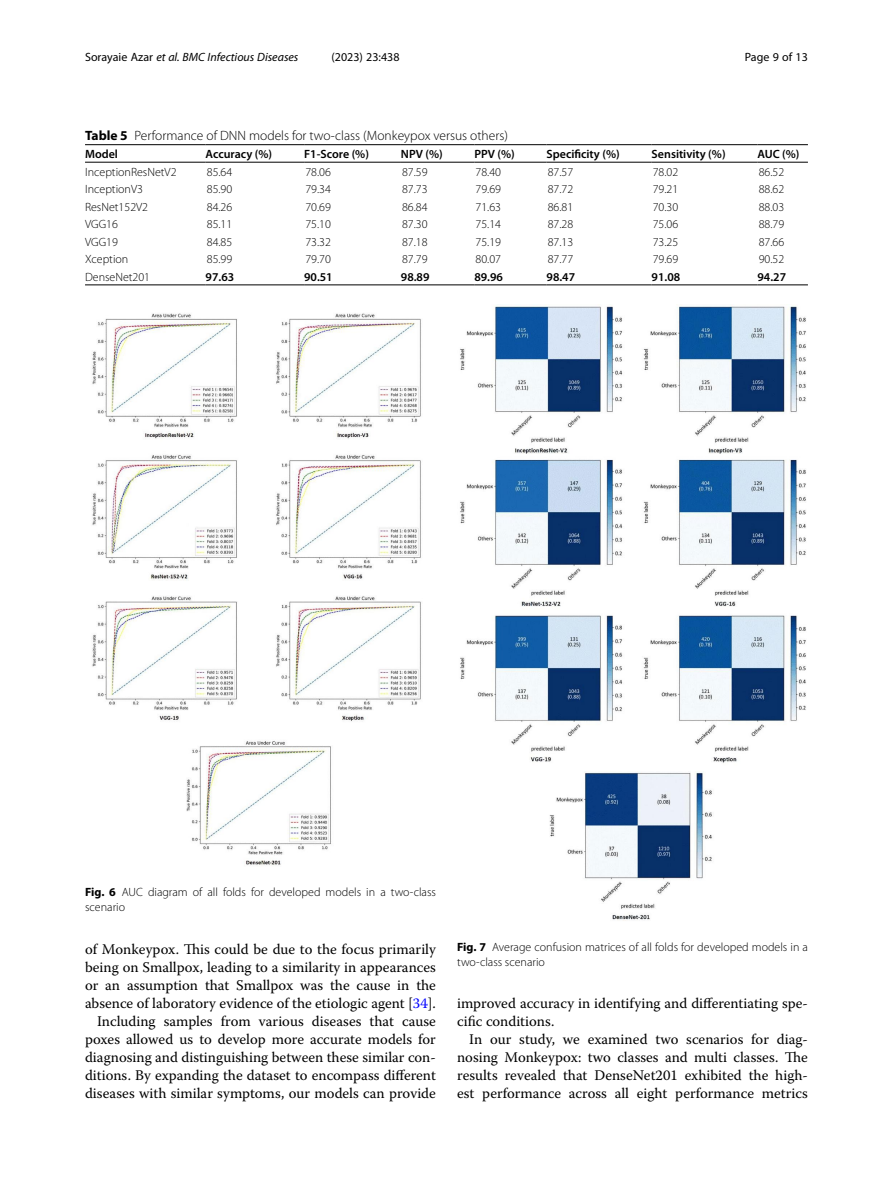
<style>
.page{position:relative;width:893px;height:1191px;background:#fff}
.page>*{position:absolute;margin:0;border:0;box-sizing:border-box;transform-origin:0 0}
.Body_Text_Indent{font:14.7px/18px "Warnock Pro";color:#000;text-align:justify}
.Table_Caption{font:300 13.5px "Myriad Pro";color:#000}
.Table_Body_Tab5_Deci{font:300 12px "Myriad Pro";color:#000}
.Figure_Caption{font:300 12px/15px "Myriad Pro";color:#000}
.Table_Head{font:600 12px "Myriad Pro";color:#000}
.Table_Body{font:300 12px "Myriad Pro";color:#000}
.t1{font:italic 12px "Myriad Pro";color:#000}
.Table_Body_Tab5_Deci-2{font:600 12px "Myriad Pro";color:#000}
.t2{font:12px "Myriad Pro";color:#000}
.s1{font-style:normal}
.s2{font-weight:700}
.s3{color:#00f}
</style>
<div class="page">
<hr style="left:85px;top:162px;width:121px;height:1px;background:#000">
<hr style="left:206px;top:144px;width:98px;height:1px;background:#000">
<hr style="left:206px;top:162px;width:98px;height:1px;background:#000">
<hr style="left:304px;top:144px;width:97px;height:1px;background:#000">
<hr style="left:304px;top:162px;width:97px;height:1px;background:#000">
<hr style="left:401px;top:144px;width:73px;height:1px;background:#000">
<hr style="left:401px;top:162px;width:73px;height:1px;background:#000">
<hr style="left:474px;top:144px;width:73px;height:1px;background:#000">
<hr style="left:474px;top:162px;width:73px;height:1px;background:#000">
<hr style="left:547px;top:144px;width:105px;height:1px;background:#000">
<hr style="left:547px;top:162px;width:105px;height:1px;background:#000">
<hr style="left:652px;top:144px;width:105px;height:1px;background:#000">
<hr style="left:652px;top:162px;width:105px;height:1px;background:#000">
<hr style="left:757px;top:144px;width:51px;height:1px;background:#000">
<hr style="left:757px;top:162px;width:51px;height:1px;background:#000">
<hr style="left:85px;top:285px;width:121px;height:1px;background:#000">
<hr style="left:206px;top:285px;width:98px;height:1px;background:#000">
<hr style="left:304px;top:285px;width:97px;height:1px;background:#000">
<hr style="left:401px;top:285px;width:73px;height:1px;background:#000">
<hr style="left:474px;top:285px;width:73px;height:1px;background:#000">
<hr style="left:547px;top:285px;width:105px;height:1px;background:#000">
<hr style="left:652px;top:285px;width:105px;height:1px;background:#000">
<hr style="left:757px;top:285px;width:51px;height:1px;background:#000">
<hr style="left:85px;top:144px;width:121px;height:1px;background:#000">
<img style="left:460px;top:305px;width:346px;height:616px">
<img style="left:92px;top:313px;width:329px;height:552px">
<p class="t1" style="left:85px;top:50px;width:215px"><span class="s1">Sorayaie Azar</span> et al. BMC Infectious Diseases</p>
<p class="t2" style="left:331px;top:50px;width:70px">(2023) 23:438</p>
<p class="t2" style="left:745px;top:50px;width:65px">Page 9 of 13</p>
<p class="Table_Caption" style="left:85px;top:128px;width:424px"><span class="s2">Table 5</span> Performance of DNN models for two-class (Monkeypox versus others)</p>
<p class="Table_Head" style="left:85px;top:146px;width:34px">Model</p>
<p class="Table_Head" style="left:206px;top:146px;width:68px">Accuracy (%)</p>
<p class="Table_Head" style="left:304px;top:146px;width:66px">F1-Score (%)</p>
<p class="Table_Head" style="left:401px;top:146px;width:43px">NPV (%)</p>
<p class="Table_Head" style="left:474px;top:146px;width:42px">PPV (%)</p>
<p class="Table_Head" style="left:547px;top:146px;width:75px">Specificity (%)</p>
<p class="Table_Head" style="left:652px;top:146px;width:75px">Sensitivity (%)</p>
<p class="Table_Head" style="left:757px;top:146px;width:43px">AUC (%)</p>
<p class="Table_Body" style="left:85px;top:165px;width:93px">InceptionResNetV2</p>
<p class="Table_Body_Tab5_Deci" style="left:207px;top:165px;width:27px">85.64</p>
<p class="Table_Body_Tab5_Deci" style="left:305px;top:165px;width:27px">78.06</p>
<p class="Table_Body_Tab5_Deci" style="left:402px;top:165px;width:27px">87.59</p>
<p class="Table_Body_Tab5_Deci" style="left:476px;top:165px;width:27px">78.40</p>
<p class="Table_Body_Tab5_Deci" style="left:548px;top:165px;width:27px">87.57</p>
<p class="Table_Body_Tab5_Deci" style="left:653px;top:165px;width:27px">78.02</p>
<p class="Table_Body_Tab5_Deci" style="left:759px;top:165px;width:27px">86.52</p>
<p class="Table_Body" style="left:85px;top:182px;width:59px">InceptionV3</p>
<p class="Table_Body_Tab5_Deci" style="left:207px;top:182px;width:27px">85.90</p>
<p class="Table_Body_Tab5_Deci" style="left:305px;top:182px;width:27px">79.34</p>
<p class="Table_Body_Tab5_Deci" style="left:402px;top:182px;width:27px">87.73</p>
<p class="Table_Body_Tab5_Deci" style="left:476px;top:182px;width:27px">79.69</p>
<p class="Table_Body_Tab5_Deci" style="left:548px;top:182px;width:27px">87.72</p>
<p class="Table_Body_Tab5_Deci" style="left:653px;top:182px;width:27px">79.21</p>
<p class="Table_Body_Tab5_Deci" style="left:759px;top:182px;width:27px">88.62</p>
<p class="Table_Body" style="left:85px;top:200px;width:65px">ResNet152V2</p>
<p class="Table_Body_Tab5_Deci" style="left:207px;top:200px;width:27px">84.26</p>
<p class="Table_Body_Tab5_Deci" style="left:305px;top:200px;width:27px">70.69</p>
<p class="Table_Body_Tab5_Deci" style="left:402px;top:200px;width:27px">86.84</p>
<p class="Table_Body_Tab5_Deci" style="left:476px;top:200px;width:27px">71.63</p>
<p class="Table_Body_Tab5_Deci" style="left:548px;top:200px;width:27px">86.81</p>
<p class="Table_Body_Tab5_Deci" style="left:653px;top:200px;width:27px">70.30</p>
<p class="Table_Body_Tab5_Deci" style="left:759px;top:200px;width:27px">88.03</p>
<p class="Table_Body" style="left:85px;top:217px;width:34px">VGG16</p>
<p class="Table_Body_Tab5_Deci" style="left:207px;top:217px;width:27px">85.11</p>
<p class="Table_Body_Tab5_Deci" style="left:305px;top:217px;width:27px">75.10</p>
<p class="Table_Body_Tab5_Deci" style="left:402px;top:217px;width:27px">87.30</p>
<p class="Table_Body_Tab5_Deci" style="left:476px;top:217px;width:27px">75.14</p>
<p class="Table_Body_Tab5_Deci" style="left:548px;top:217px;width:27px">87.28</p>
<p class="Table_Body_Tab5_Deci" style="left:653px;top:217px;width:27px">75.06</p>
<p class="Table_Body_Tab5_Deci" style="left:759px;top:217px;width:27px">88.79</p>
<p class="Table_Body" style="left:85px;top:235px;width:34px">VGG19</p>
<p class="Table_Body_Tab5_Deci" style="left:207px;top:235px;width:27px">84.85</p>
<p class="Table_Body_Tab5_Deci" style="left:305px;top:235px;width:27px">73.32</p>
<p class="Table_Body_Tab5_Deci" style="left:402px;top:235px;width:27px">87.18</p>
<p class="Table_Body_Tab5_Deci" style="left:476px;top:235px;width:27px">75.19</p>
<p class="Table_Body_Tab5_Deci" style="left:548px;top:235px;width:27px">87.13</p>
<p class="Table_Body_Tab5_Deci" style="left:653px;top:235px;width:27px">73.25</p>
<p class="Table_Body_Tab5_Deci" style="left:759px;top:235px;width:27px">87.66</p>
<p class="Table_Body" style="left:85px;top:252px;width:45px">Xception</p>
<p class="Table_Body_Tab5_Deci" style="left:207px;top:252px;width:27px">85.99</p>
<p class="Table_Body_Tab5_Deci" style="left:305px;top:252px;width:27px">79.70</p>
<p class="Table_Body_Tab5_Deci" style="left:402px;top:252px;width:27px">87.79</p>
<p class="Table_Body_Tab5_Deci" style="left:476px;top:252px;width:27px">80.07</p>
<p class="Table_Body_Tab5_Deci" style="left:548px;top:252px;width:27px">87.77</p>
<p class="Table_Body_Tab5_Deci" style="left:653px;top:252px;width:27px">79.69</p>
<p class="Table_Body_Tab5_Deci" style="left:759px;top:252px;width:27px">90.52</p>
<p class="Table_Body" style="left:85px;top:270px;width:67px">DenseNet201</p>
<p class="Table_Body_Tab5_Deci-2" style="left:206px;top:269px;width:30px">97.63</p>
<p class="Table_Body_Tab5_Deci-2" style="left:304px;top:269px;width:30px">90.51</p>
<p class="Table_Body_Tab5_Deci-2" style="left:401px;top:269px;width:30px">98.89</p>
<p class="Table_Body_Tab5_Deci-2" style="left:474px;top:269px;width:30px">89.96</p>
<p class="Table_Body_Tab5_Deci-2" style="left:547px;top:269px;width:30px">98.47</p>
<p class="Table_Body_Tab5_Deci-2" style="left:652px;top:269px;width:30px">91.08</p>
<p class="Table_Body_Tab5_Deci-2" style="left:757px;top:269px;width:30px">94.27</p>
<p class="Figure_Caption" style="left:85px;top:884px;width:352px"><span class="s2">Fig. 6</span> AUC diagram of all folds for developed models in a two-class scenario</p>
<p class="Body_Text_Indent" style="left:85px;top:940px;width:352px">of Monkeypox. This could be due to the focus primarily being on Smallpox, leading to a similarity in appearances or an assumption that Smallpox was the cause in the absence of laboratory evidence of the etiologic agent [<span class="s3">34</span>].</p>
<p class="Body_Text_Indent" style="left:85px;top:1012px;width:352px;text-indent:12px">Including samples from various diseases that cause poxes allowed us to develop more accurate models for diagnosing and distinguishing between these similar con&shy;ditions. By expanding the dataset to encompass different diseases with similar symptoms, our models can provide</p>
<p class="Figure_Caption" style="left:457px;top:939px;width:352px"><span class="s2">Fig. 7</span> Average confusion matrices of all folds for developed models in a two-class scenario</p>
<p class="Body_Text_Indent" style="left:457px;top:994px;width:352px">improved accuracy in identifying and differentiating spe&shy;cific conditions.</p>
<p class="Body_Text_Indent" style="left:457px;top:1030px;width:352px;text-indent:12px">In our study, we examined two scenarios for diag&shy;nosing Monkeypox: two classes and multi classes. The results revealed that DenseNet201 exhibited the high&shy;est performance across all eight performance metrics</p>
</div>
